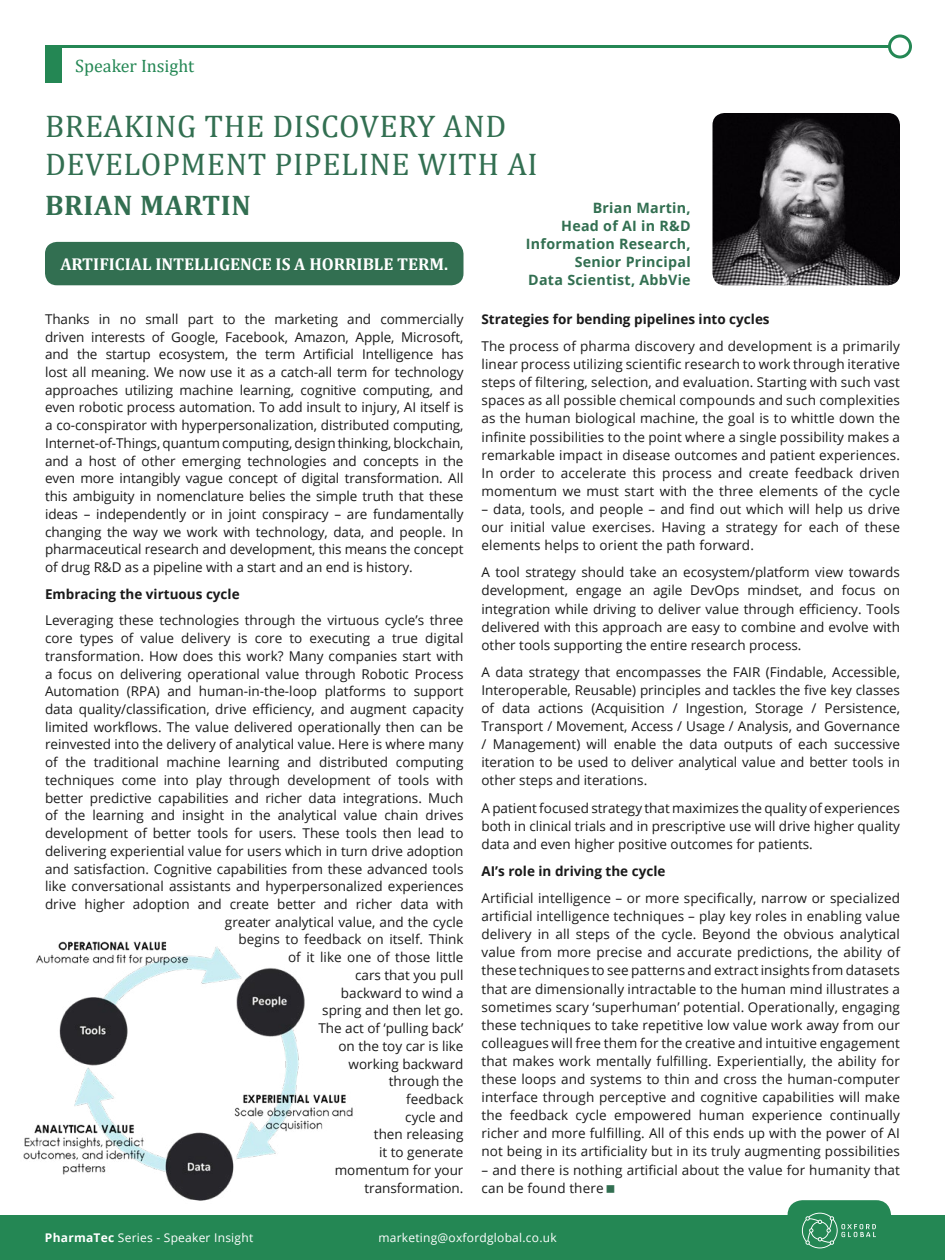
<style>
.page{position:relative;width:945px;height:1260px;background:#fff}
.page>*{position:absolute;margin:0;border:0;box-sizing:border-box;transform-origin:0 0}
.t1{font:31.5px/37.8px "Cambria";letter-spacing:.02em;color:#326f51}
.t2{font:700 28.5px "Cambria";letter-spacing:.02em;color:#326f51}
.t3{font:18px "Cambria";color:#248754}
.t4{font:700 17.25px "Cambria";color:#fff}
.t5{font:700 14.25px/18px "Open Sans";letter-spacing:.02em;color:#326f51;text-align:right}
.t6{font:13.5px/17.7px "Open Sans";color:#1a1a1a;text-align:justify}
.t7{font:700 13.5px "Open Sans";color:#1a1a1a}
.t8{font:12px "Open Sans";letter-spacing:.02em;color:#fff}
.s1{font-weight:700}
</style>
<div class="page">
<div style="left:0;top:1215px;width:945px;height:45px;background:#248754"></div>
<div style="left:45px;top:47px;width:17px;height:35px;background:#248754"></div>
<hr style="left:45px;top:45px;width:853px;height:3px;background:#248754">
<svg style="left:788px;top:1200px;width:103px;height:49px"></svg>
<div style="left:890px;top:36px;width:20px;height:21px;background:#fff;border-radius:50%"></div>
<div style="left:888px;top:34px;width:24px;height:24px;border:3px solid #248754;border-radius:50%"></div>
<img style="left:712px;top:113px;width:188px;height:172px">
<div style="left:45px;top:242px;width:419px;height:43px;background:#326f51;border-radius:12px"></div>
<img style="left:23px;top:941px;width:330px;height:260px">
<h3 class="t3" style="left:75px;top:55px;width:121px">Speaker Insight</h3>
<h1 class="t1" style="left:45px;top:108px;width:494px">BREAKING THE DISCOVERY AND<br>DEVELOPMENT PIPELINE WITH AI</h1>
<h2 class="t2" style="left:45px;top:186px;width:207px">BRIAN MARTIN</h2>
<p class="t5" style="left:526px;top:199px;width:166px">Brian Martin,<br>Head of AI in R&amp;D<br>Information Research,<br>Senior Principal<br>Data Scientist, AbbVie</p>
<p class="t4" style="left:60px;top:252px;width:389px">ARTIFICIAL INTELLIGENCE IS A HORRIBLE TERM.</p>
<p class="t6" style="left:45px;top:310px;width:420px">Thanks in no small part to the marketing and commercially driven interests of Google, Facebook, Amazon, Apple, Microsoft, and the startup ecosystem, the term Artificial Intelligence has lost all meaning. We now use it as a catch-all term for technology approaches utilizing machine learning, cognitive computing, and even robotic process automation. To add insult to injury, AI itself is a co-conspirator with hyperpersonalization, distributed computing, Internet-of-Things, quantum computing, design thinking, blockchain, and a host of other emerging technologies and concepts in the even more intangibly vague concept of digital transformation. All this ambiguity in nomenclature belies the simple truth that these ideas – independently or in joint conspiracy – are fundamentally changing the way we work with technology, data, and people. In pharmaceutical research and development, this means the concept of drug R&amp;D as a pipeline with a start and an end is history.</p>
<p class="t7" style="left:45px;top:584px;width:196px">Embracing the virtuous cycle</p>
<p class="t6" style="left:45px;top:611px;width:420px;text-align:right">Leveraging these technologies through the virtuous cycle’s three core types of value delivery is core to executing a true digital transformation. How does this work? Many companies start with a focus on delivering operational value through Robotic Process Automation (RPA) and human-in-the-loop platforms to support data quality/classification, drive efficiency, and augment capacity limited workflows. The value delivered operationally then can be reinvested into the delivery of analytical value. Here is where many of the traditional machine learning and distributed computing techniques come into play through development of tools with better predictive capabilities and richer data integrations. Much of the learning and insight in the analytical value chain drives development of better tools for users. These tools then lead to delivering experiential value for users which in turn drive adoption and satisfaction. Cognitive capabilities from these advanced tools like conversational assistants and hyperpersonalized experiences drive higher adoption and create better and richer data with greater analytical value, and the cycle<br>begins to feedback on itself. Think<br>of it like one of those little<br>cars that you pull<br>backward to wind a<br>spring and then let go.<br>The act of ‘pulling back’<br>on the toy car is like<br>working backward<br>through the<br>feedback<br>cycle and<br>then releasing<br>it to generate<br>momentum for your<br>transformation.</p>
<p class="t7" style="left:481px;top:310px;width:290px">Strategies for bending pipelines into cycles</p>
<p class="t6" style="left:481px;top:337px;width:420px;line-height:18.1px">The process of pharma discovery and development is a primarily linear process utilizing scientific research to work through iterative steps of filtering, selection, and evaluation. Starting with such vast spaces as all possible chemical compounds and such complexities as the human biological machine, the goal is to whittle down the infinite possibilities to the point where a single possibility makes a remarkable impact in disease outcomes and patient experiences.<br>In order to accelerate this process and create feedback driven momentum we must start with the three elements of the cycle</p>
<p class="t6" style="left:481px;top:500px;width:420px;line-height:18.1px">– data, tools, and people – and find out which will help us drive our initial value exercises. Having a strategy for each of these elements helps to orient the path forward.</p>
<p class="t6" style="left:481px;top:563px;width:420px;line-height:18.1px">A tool strategy should take an ecosystem/platform view towards development, engage an agile DevOps mindset, and focus on integration while driving to deliver value through efficiency. Tools delivered with this approach are easy to combine and evolve with other tools supporting the entire research process.</p>
<p class="t6" style="left:481px;top:663px;width:420px;line-height:18.1px">A data strategy that encompasses the FAIR (Findable, Accessible, Interoperable, Reusable) principles and tackles the five key classes of data actions (Acquisition / Ingestion, Storage / Persistence, Transport / Movement, Access / Usage / Analysis, and Governance / Management) will enable the data outputs of each successive iteration to be used to deliver analytical value and better tools in other steps and iterations.</p>
<p class="t6" style="left:481px;top:798px;width:420px;line-height:18.1px">A patient focused strategy that maximizes the quality of experiences both in clinical trials and in prescriptive use will drive higher quality data and even higher positive outcomes for patients.</p>
<p class="t7" style="left:481px;top:861px;width:185px">AI’s role in driving the cycle</p>
<p class="t6" style="left:481px;top:889px;width:420px;line-height:18.1px">Artificial intelligence – or more specifically, narrow or specialized artificial intelligence techniques – play key roles in enabling value delivery in all steps of the cycle. Beyond the obvious analytical value from more precise and accurate predictions, the ability of these techniques to see patterns and extract insights from datasets that are dimensionally intractable to the human mind illustrates a sometimes scary ‘superhuman’ potential. Operationally, engaging these techniques to take repetitive low value work away from our colleagues will free them for the creative and intuitive engagement that makes work mentally fulfilling. Experientially, the ability for these loops and systems to thin and cross the human-computer interface through perceptive and cognitive capabilities will make the feedback cycle empowered human experience continually richer and more fulfilling. All of this ends up with the power of AI not being in its artificiality but in its truly augmenting possibilities</p>
<p class="t6" style="left:481px;top:1160px;width:420px;line-height:18.1px">– and there is nothing artificial about the value for humanity that can be found there</p>
<p class="t8" style="left:45px;top:1230px;width:210px"><span class="s1">PharmaTec</span> Series - Speaker Insight</p>
<p class="t8" style="left:378px;top:1230px;width:180px">marketing@oxfordglobal.co.uk</p>
</div>
